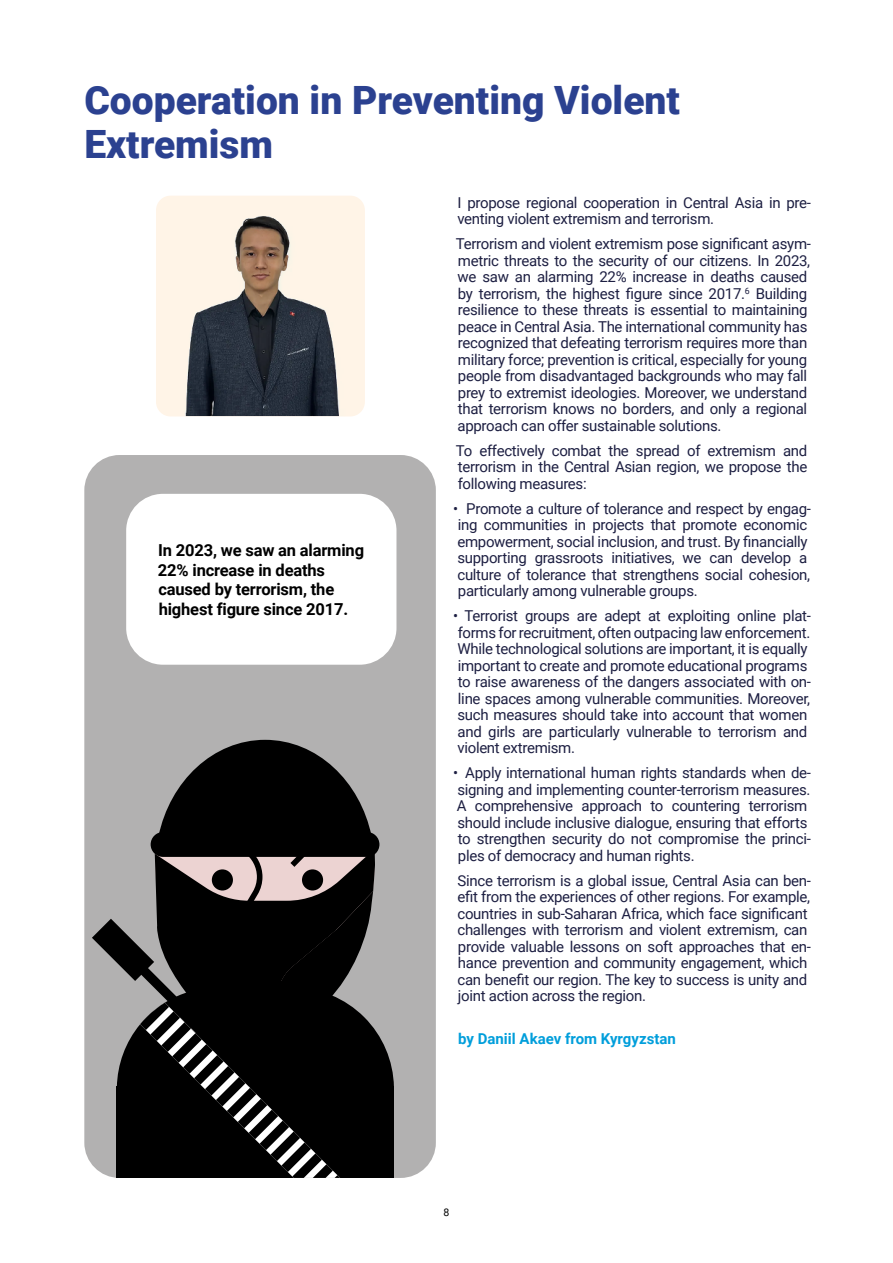
<style>
.page{position:relative;width:893px;height:1263px;background:#fff}
.page>*{position:absolute;margin:0;border:0;box-sizing:border-box;transform-origin:0 0}
.t1{font:900 39px/43.5px "Roboto";color:#2b4190}
.t2{font:700 16.5px/19.8px "Roboto";letter-spacing:-.01em;color:#000}
.t3{font:15px/16.5px "Roboto";letter-spacing:-.02em;color:#1d1f42}
.t4{font:700 15px "Roboto";color:#009edb}
.t5{font:10.5px "Roboto";color:#000}
</style>
<div class="page">
<img style="left:156px;top:196px;width:207px;height:220px">
<div style="left:84px;top:455px;width:352px;height:723px;background:#b2b1b1;border-radius:35px"></div>
<div style="left:126px;top:494px;width:270px;height:171px;background:#fff;border-radius:37px"></div>
<svg style="left:92px;top:740px;width:302px;height:438px"></svg>
<h1 class="t1" style="left:84px;top:77px;width:597px">Cooperation in Preventing Violent<br>Extremism</h1>
<p class="t3" style="left:457px;top:194px;width:355px">I propose regional cooperation in Central Asia in pre&shy;venting violent extremism and terrorism.</p>
<p class="t3" style="left:456px;top:235px;width:356px">Terrorism and violent extremism pose significant asym&shy;metric threats to the security of our citizens. In 2023, we saw an alarming 22% increase in deaths caused by terrorism, the highest figure since 2017.<sup>6</sup> Building resilience to these threats is essential to maintaining peace in Central Asia. The international community has recognized that defeating terrorism requires more than military force; prevention is critical, especially for young people from disadvantaged backgrounds who may fall prey to extremist ideologies. Moreover, we understand that terrorism knows no borders, and only a regional approach can offer sustainable solutions.</p>
<p class="t3" style="left:456px;top:442px;width:353px;text-align:justify">To effectively combat the spread of extremism and terrorism in the Central Asian region, we propose the following measures:</p>
<p class="t3" style="left:453px;top:500px;width:359px">• Promote a culture of tolerance and respect by engag&shy;ing communities in projects that promote economic empowerment, social inclusion, and trust. By financially supporting grassroots initiatives, we can develop a culture of tolerance that strengthens social cohesion, particularly among vulnerable groups.</p>
<p class="t3" style="left:453px;top:607px;width:359px">• Terrorist groups are adept at exploiting online plat&shy;forms for recruitment, often outpacing law enforcement.<br>While technological solutions are important, it is equally important to create and promote educational programs to raise awareness of the dangers associated with on&shy;line spaces among vulnerable communities. Moreover, such measures should take into account that women and girls are particularly vulnerable to terrorism and violent extremism.</p>
<p class="t3" style="left:453px;top:764px;width:359px">• Apply international human rights standards when de&shy;signing and implementing counter-terrorism measures.<br>A comprehensive approach to countering terrorism should include inclusive dialogue, ensuring that efforts to strengthen security do not compromise the princi&shy;ples of democracy and human rights.</p>
<p class="t3" style="left:457px;top:872px;width:355px">Since terrorism is a global issue, Central Asia can ben&shy;efit from the experiences of other regions. For example, countries in sub-Saharan Africa, which face significant challenges with terrorism and violent extremism, can provide valuable lessons on soft approaches that en&shy;hance prevention and community engagement, which can benefit our region. The key to success is unity and joint action across the region.</p>
<p class="t4" style="left:458px;top:1028px;width:219px">by Daniil Akaev from Kyrgyzstan</p>
<p class="t2" style="left:158px;top:539px;width:208px">In 2023, we saw an alarming<br>22% increase in deaths caused by terrorism, the highest figure since 2017.</p>
<p class="t5" style="left:444px;top:1205px;width:7px">8</p>
</div>
